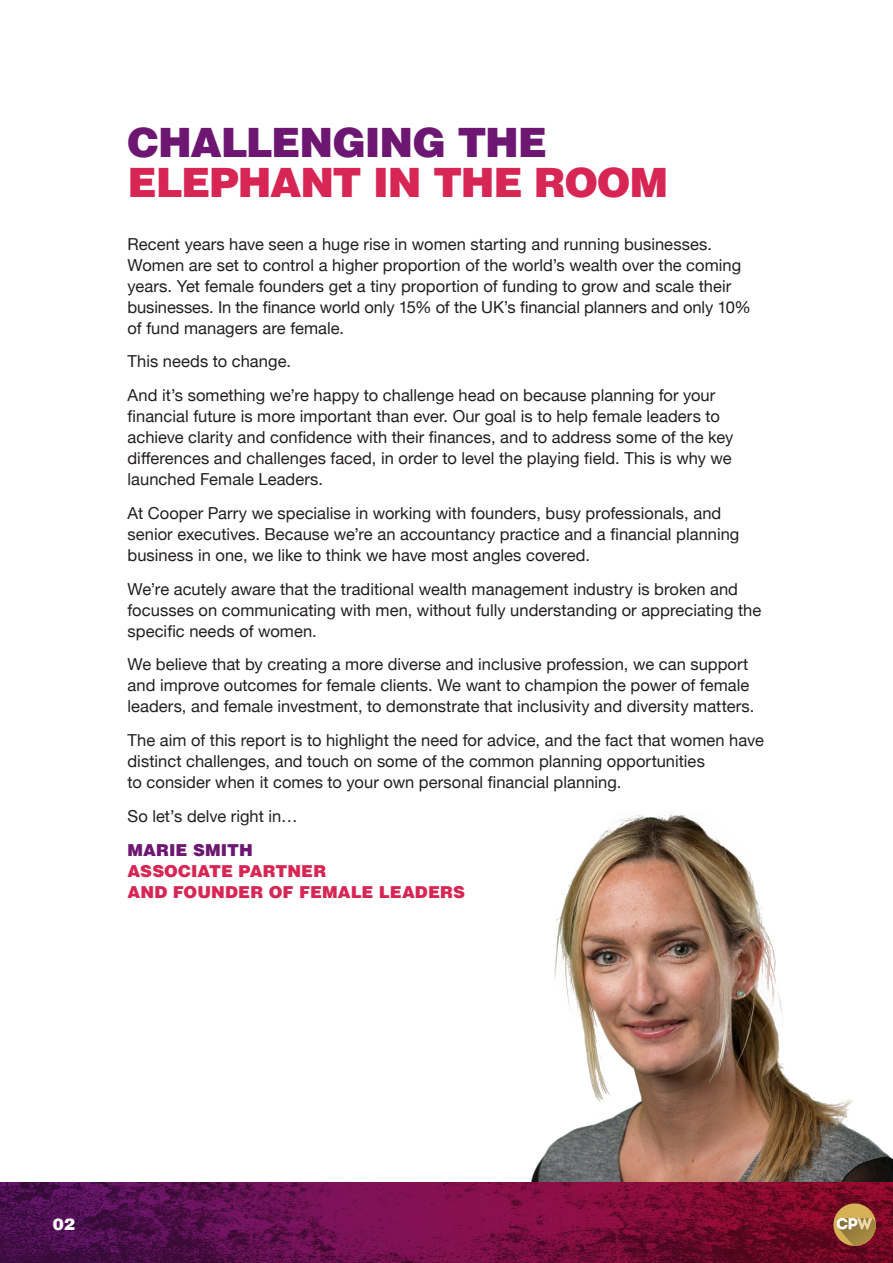
<style>
.page{position:relative;width:893px;height:1263px;background:#fff}
.page>*{position:absolute;margin:0;border:0;box-sizing:border-box;transform-origin:0 0}
.t1{font:900 40.5px "Helvetica";letter-spacing:-.03em;color:#d72654}
.t2{font:900 40.5px "Helvetica";letter-spacing:-.03em;color:#6d1772}
.t3{font:16.5px/21px "Helvetica Neue";color:#231f20}
.t4{font:900 16.5px/21px "Helvetica";letter-spacing:.005em;color:#d72654}
.t5{font:900 16.5px "Helvetica";letter-spacing:.005em;color:#6d1772}
.t6{font:900 16.5px "Helvetica";color:#fff}
</style>
<div class="page">
<img style="left:531px;top:813px;width:362px;height:369px">
<svg style="left:0;top:1182px;width:893px;height:81px;background:#6d0d42"></svg>
<div style="left:833px;top:1203px;width:43px;height:43px;background:#d5b054;border-radius:50%"></div>
<svg style="left:837px;top:1218px;width:39px;height:28px"></svg>
<p class="t2" style="left:128px;top:116px;width:421px">CHALLENGING THE</p>
<p class="t1" style="left:128px;top:156px;width:542px">ELEPHANT IN THE ROOM</p>
<p class="t3" style="left:128px;top:234px;width:625px">Recent years have seen a huge rise in women starting and running businesses.<br>Women are set to control a higher proportion of the world’s wealth over the coming years. Yet female founders get a tiny proportion of funding to grow and scale their businesses. In the finance world only 15% of the UK’s financial planners and only 10% of fund managers are female.</p>
<p class="t3" style="left:128px;top:352px;width:165px">This needs to change.</p>
<p class="t3" style="left:128px;top:386px;width:607px">And it’s something we’re happy to challenge head on because planning for your financial future is more important than ever. Our goal is to help female leaders to achieve clarity and confidence with their finances, and to address some of the key differences and challenges faced, in order to level the playing field. This is why we launched Female Leaders.</p>
<p class="t3" style="left:128px;top:503px;width:613px">At Cooper Parry we specialise in working with founders, busy professionals, and senior executives. Because we’re an accountancy practice and a financial planning business in one, we like to think we have most angles covered.</p>
<p class="t3" style="left:128px;top:579px;width:635px">We’re acutely aware that the traditional wealth management industry is broken and focusses on communicating with men, without fully understanding or appreciating the specific needs of women.</p>
<p class="t3" style="left:128px;top:655px;width:628px">We believe that by creating a more diverse and inclusive profession, we can support and improve outcomes for female clients. We want to champion the power of female leaders, and female investment, to demonstrate that inclusivity and diversity matters.</p>
<p class="t3" style="left:128px;top:731px;width:638px">The aim of this report is to highlight the need for advice, and the fact that women have distinct challenges, and touch on some of the common planning opportunities<br>to consider when it comes to your own personal financial planning.</p>
<p class="t3" style="left:128px;top:806px;width:171px">So let’s delve right in…</p>
<p class="t5" style="left:128px;top:839px;width:127px">MARIE SMITH</p>
<p class="t4" style="left:128px;top:860px;width:339px">ASSOCIATE PARTNER<br>AND FOUNDER OF FEMALE LEADERS</p>
<p class="t6" style="left:53px;top:1213px;width:23px">02</p>
</div>
